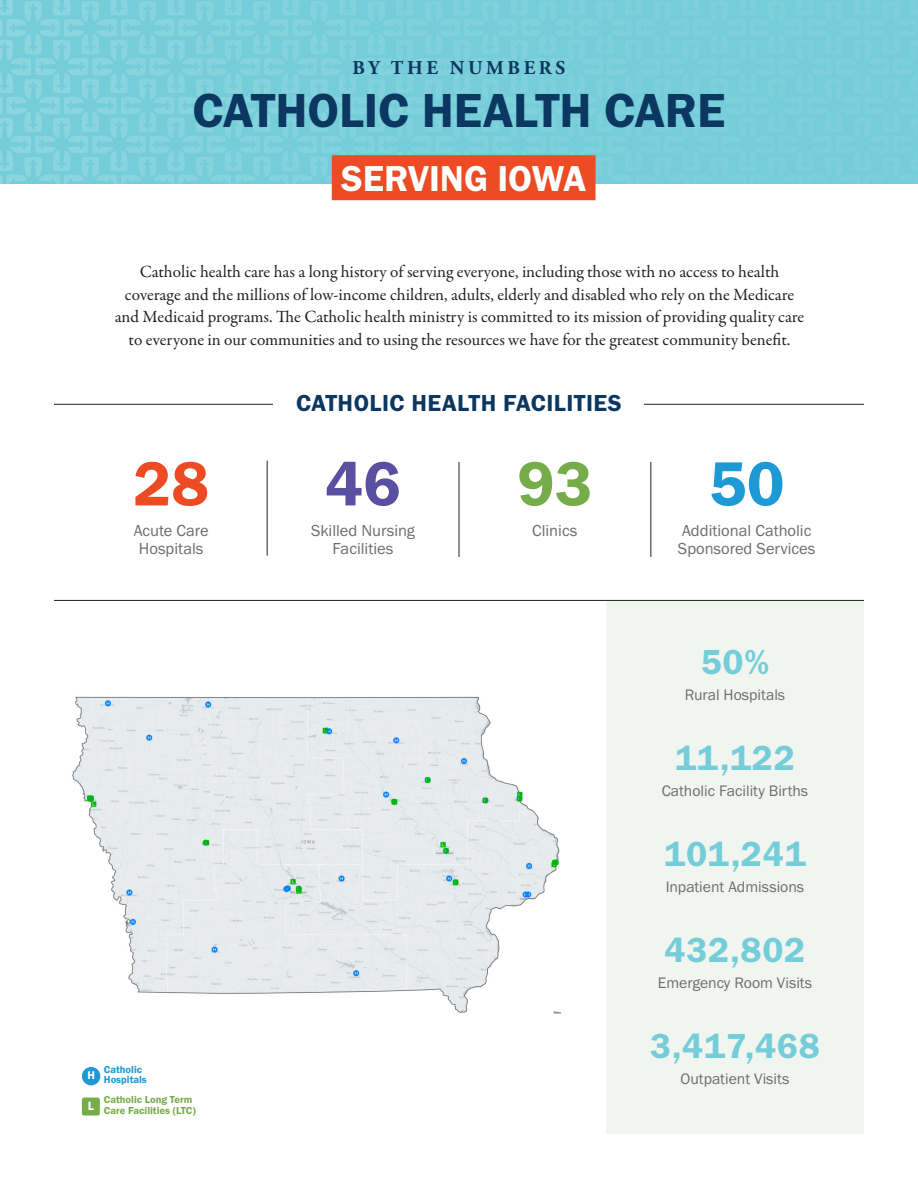
<style>
.page{position:relative;width:918px;height:1188px;background:#fff}
.page>*{position:absolute;margin:0;border:0;box-sizing:border-box;transform-origin:0 0}
.t1{font:64.5px "Franklin Gothic URW Dem";color:#ec4b23}
.t2{font:64.5px "Franklin Gothic URW Dem";color:#5a4fa1}
.t3{font:64.5px "Franklin Gothic URW Dem";color:#76ac4a}
.t4{font:64.5px "Franklin Gothic URW Dem";color:#1d99d6}
.t5{font:49.5px "Franklin Gothic URW Dem";color:#0c3761}
.t6{font:37.35px "Franklin Gothic URW Dem";color:#fff}
.t7{font:36px "Franklin Gothic URW Dem";letter-spacing:.02em;color:#74cdd9}
.t8{font:24px "Franklin Gothic URW Dem";letter-spacing:.02em;color:#0c3761}
.t9{font:700 19.5px "Adobe Garamond Pro";letter-spacing:.19em;color:#0c3761}
.t10{font:17.25px/22.5px "Garamond Premr Pro";color:#231f20;text-align:center}
.t11{font:16.5px/18px "Franklin Gothic URW Boo";color:#6c6d70;text-align:center}
.t12{font:15.75px "Franklin Gothic URW Boo";color:#6c6d70}
.t13{font:12.45px "Franklin Gothic URW Dem";color:#fff}
.t14{font:11.7px "Franklin Gothic URW Dem";color:#fff}
.t15{font:10.5px/10.5px "Franklin Gothic URW Dem";color:#76ac4a}
.t16{font:10.5px/10.5px "Franklin Gothic URW Dem";color:#1d99d6}
</style>
<div class="page">
<div style="left:606px;top:600px;width:258px;height:534px;background:#f1f5ef"></div>
<hr style="left:54px;top:404px;width:810px;height:1px;background:#231f20">
<hr style="left:54px;top:600px;width:810px;height:1px;background:#231f20">
<div style="left:274px;top:386px;width:370px;height:34px;background:#fff"></div>
<div style="left:0;top:0;width:918px;height:184px;background:linear-gradient(to right,#7dd0db,#76ced9)"></div>
<hr style="left:267px;top:461px;width:1px;height:95px;background:#231f20">
<hr style="left:459px;top:462px;width:1px;height:95px;background:#231f20">
<hr style="left:651px;top:462px;width:1px;height:95px;background:#231f20">
<img style="left:72px;top:696px;width:489px;height:317px">
<div style="left:82px;top:1098px;width:18px;height:18px;background:#76ac4a;border-radius:2px"></div>
<div style="left:82px;top:1067px;width:18px;height:18px;background:#1d99d6;border-radius:50%"></div>
<div style="left:332px;top:155px;width:264px;height:45px;background:#ec4b23"></div>
<p class="t9" style="left:353px;top:57px;width:214px">BY THE NUMBERS</p>
<h2 class="t5" style="left:193px;top:80px;width:534px">CATHOLIC HEALTH CARE</h2>
<p class="t6" style="left:341px;top:156px;width:247px">SERVING IOWA</p>
<p class="t10" style="left:115px;top:261px;width:691px">Catholic health care has a long history of serving everyone, including those with no access to health coverage and the millions of low-income children, adults, elderly and disabled who rely on the Medicare and Medicaid programs. The Catholic health ministry is committed to its mission of providing quality care to everyone in our communities and to using the resources we have for the greatest community benefit.</p>
<h3 class="t8" style="left:296px;top:388px;width:327px">CATHOLIC HEALTH FACILITIES</h3>
<p class="t1" style="left:133px;top:444px;width:77px">28</p>
<p class="t2" style="left:325px;top:444px;width:77px">46</p>
<p class="t3" style="left:517px;top:444px;width:77px">93</p>
<p class="t4" style="left:709px;top:444px;width:77px">50</p>
<p class="t11" style="left:134px;top:522px;width:76px">Acute Care<br>Hospitals</p>
<p class="t11" style="left:311px;top:522px;width:105px">Skilled Nursing<br>Facilities</p>
<p class="t11" style="left:532px;top:522px;width:47px">Clinics</p>
<p class="t11" style="left:678px;top:522px;width:139px;text-align:left">Additional Catholic<br>Sponsored Services</p>
<p class="t14" style="left:87px;top:1068px;width:9px">H</p>
<p class="t13" style="left:88px;top:1098px;width:8px">L</p>
<p class="t16" style="left:104px;top:1064px;width:45px">Catholic<br>Hospitals</p>
<p class="t15" style="left:104px;top:1095px;width:94px">Catholic Long Term<br>Care Facilities (LTC)</p>
<p class="t7" style="left:701px;top:640px;width:70px">50%</p>
<p class="t12" style="left:685px;top:685px;width:102px">Rural Hospitals</p>
<p class="t7" style="left:675px;top:736px;width:121px">11,122</p>
<p class="t12" style="left:662px;top:781px;width:148px">Catholic Facility Births</p>
<p class="t7" style="left:664px;top:832px;width:143px">101,241</p>
<p class="t12" style="left:666px;top:877px;width:140px">Inpatient Admissions</p>
<p class="t7" style="left:665px;top:928px;width:142px">432,802</p>
<p class="t12" style="left:658px;top:973px;width:156px">Emergency Room Visits</p>
<p class="t7" style="left:650px;top:1024px;width:171px">3,417,468</p>
<p class="t12" style="left:681px;top:1069px;width:110px">Outpatient Visits</p>
</div>
